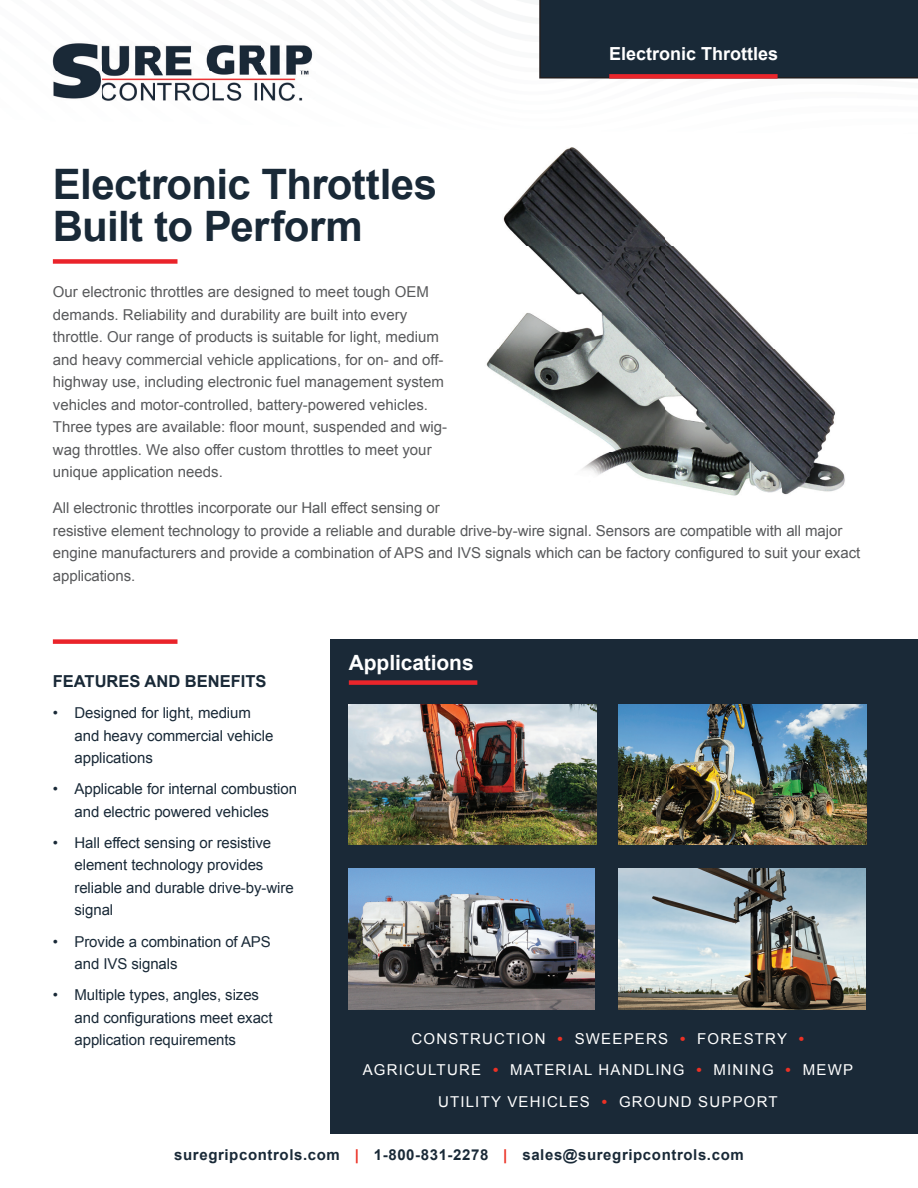
<style>
.page{position:relative;width:918px;height:1188px;background:#fff}
.page>*{position:absolute;margin:0;border:0;box-sizing:border-box;transform-origin:0 0}
.t1{font:700 42px/42px "Arial";letter-spacing:-.015em;color:#192937}
.t2{font:700 21px "Arial";letter-spacing:-.005em;color:#fff}
.t3{font:700 18px "Arial";color:#fff}
.t4{font:700 16.5px "Arial";color:#192937}
.t5{font:15px/22.5px "Arial";color:#58595b}
.t6{font:15px/22.5px "Arial";letter-spacing:-.005em;color:#192937}
.t7{font:15px/31.5px "Arial";letter-spacing:.08em;color:#fff;text-align:center}
.t8{font:700 15px "Arial";letter-spacing:.04em;color:#192937}
.s1{font-weight:700;color:#eb3125}
.s2{color:#eb3125}
</style>
<div class="page">
<div style="left:53px;top:259px;width:125px;height:5px;background:#ea232a"></div>
<div style="left:53px;top:639px;width:125px;height:5px;background:#ea232a"></div>
<img style="left:486px;top:147px;width:359px;height:349px">
<img style="left:52px;top:43px;width:261px;height:58px">
<div style="left:539px;top:0;width:379px;height:79px;background:#192937"></div>
<div style="left:609px;top:74px;width:169px;height:5px;background:#ea252b"></div>
<div style="left:330px;top:639px;width:588px;height:495px;background:#1a2937"></div>
<img style="left:349px;top:704px;width:248px;height:141px">
<img style="left:619px;top:704px;width:248px;height:141px">
<img style="left:349px;top:869px;width:245px;height:140px">
<img style="left:619px;top:869px;width:246px;height:140px">
<div style="left:349px;top:680px;width:128px;height:5px;background:#ea252b"></div>
<h1 class="t1" style="left:53px;top:165px;width:386px">Electronic Throttles<br>Built to Perform</h1>
<p class="t3" style="left:609px;top:42px;width:171px">Electronic Throttles</p>
<p class="t5" style="left:53px;top:281px;width:396px">Our electronic throttles are designed to meet tough OEM demands. Reliability and durability are built into every throttle. Our range of products is suitable for light, medium and heavy commercial vehicle applications, for on- and off&shy;highway use, including electronic fuel management system vehicles and motor-controlled, battery-powered vehicles.<br>Three types are available: floor mount, suspended and wig&shy;wag throttles. We also offer custom throttles to meet your unique application needs.</p>
<p class="t5" style="left:53px;top:497px;width:809px">All electronic throttles incorporate our Hall effect sensing or<br>resistive element technology to provide a reliable and durable drive-by-wire signal. Sensors are compatible with all major engine manufacturers and provide a combination of APS and IVS signals which can be factory configured to suit your exact applications.</p>
<p class="t4" style="left:53px;top:670px;width:215px">FEATURES AND BENEFITS</p>
<p class="t6" style="left:74px;top:702px;width:200px;text-indent:-22px">• Designed for light, medium and heavy commercial vehicle applications</p>
<p class="t6" style="left:53px;top:778px;width:246px;text-align:center">• Applicable for internal combustion and electric powered vehicles</p>
<p class="t6" style="left:74px;top:832px;width:221px;text-indent:-22px">• Hall effect sensing or resistive element technology provides reliable and durable drive-by-wire signal</p>
<p class="t6" style="left:74px;top:930px;width:198px;text-indent:-22px">• Provide a combination of APS and IVS signals</p>
<p class="t6" style="left:74px;top:984px;width:200px;text-indent:-22px">• Multiple types, angles, sizes and configurations meet exact application requirements</p>
<h2 class="t2" style="left:349px;top:649px;width:126px">Applications</h2>
<p class="t7" style="left:363px;top:1023px;width:492px">CONSTRUCTION <span class="s1">•</span> SWEEPERS <span class="s1">•</span> FORESTRY <span class="s1">•<br></span>AGRICULTURE <span class="s1">•</span> MATERIAL HANDLING <span class="s1">•</span> MINING <span class="s1">•</span> MEWP<br>UTILITY VEHICLES <span class="s1">•</span> GROUND SUPPORT</p>
<p class="t8" style="left:174px;top:1144px;width:571px">suregripcontrols.com <span class="s2">|</span> 1-800-831-2278 <span class="s2">|</span> sales@suregripcontrols.com</p>
</div>
